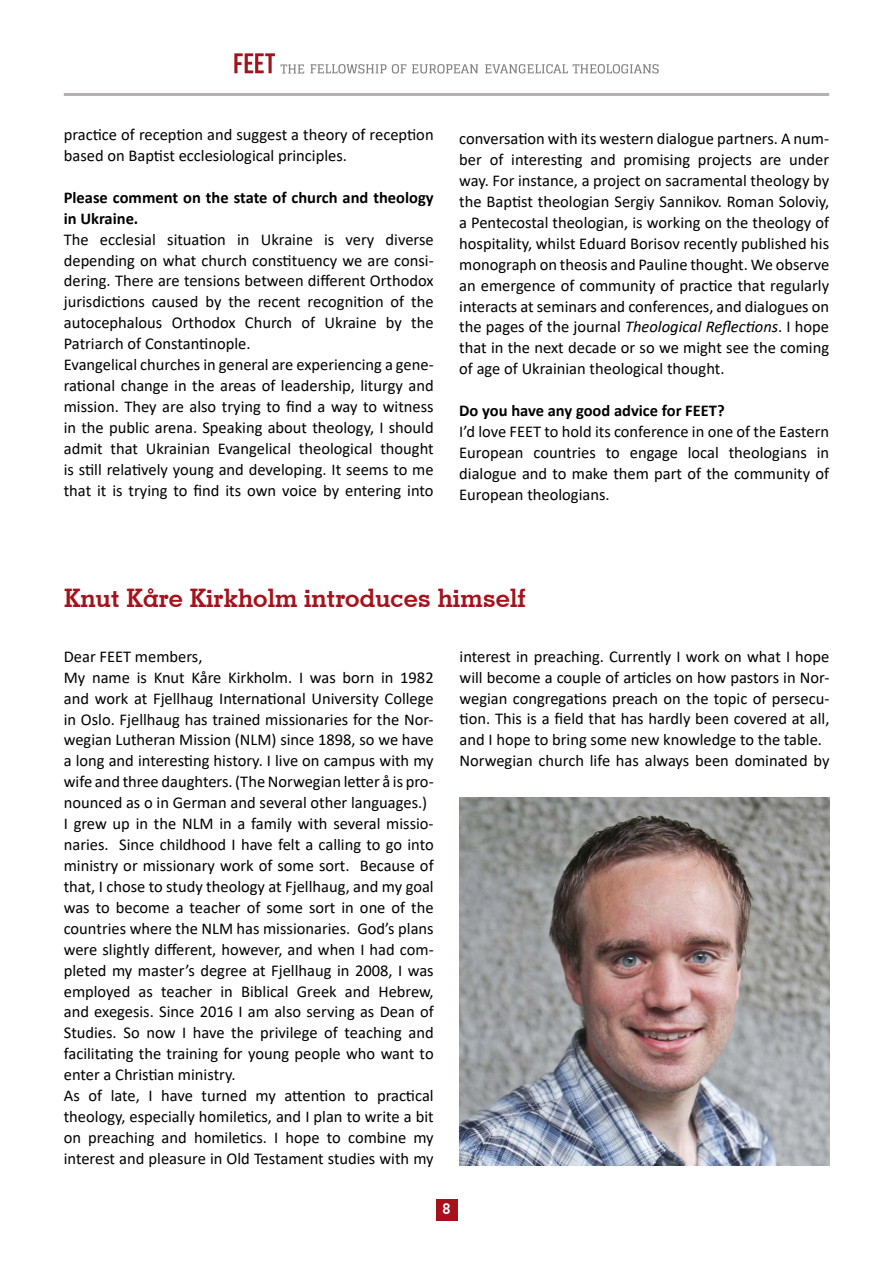
<style>
.page{position:relative;width:893px;height:1263px;background:#fff}
.page>*{position:absolute;margin:0;border:0;box-sizing:border-box;transform-origin:0 0}
.t1{font:700 25.5px "Geometric Slab 703 BT";color:#a5121c}
.t2{font:16.5px/20.9px "Calibri";color:#000}
.t3{font:700 16.5px/20.9px "Calibri";color:#000}
.t4{font:700 15px "Geometric Slab 703 BT";color:#fff}
.s1{font-style:italic}
</style>
<div class="page">
<hr style="left:64px;top:93px;width:765px;height:3px;background:#b5b1b0">
<div style="left:436px;top:1199px;width:21px;height:21px;background:#a5121c"></div>
<svg style="left:310px;top:64px;width:76px;height:10px"></svg>
<svg style="left:392px;top:64px;width:14px;height:10px"></svg>
<svg style="left:412px;top:64px;width:66px;height:10px"></svg>
<svg style="left:234px;top:53px;width:70px;height:21px"></svg>
<svg style="left:485px;top:64px;width:174px;height:10px"></svg>
<img style="left:460px;top:798px;width:369px;height:367px">
<p class="t2" style="left:64px;top:124px;width:371px">practice of reception and suggest a theory of reception based on Baptist ecclesiological principles.</p>
<p class="t3" style="left:64px;top:187px;width:371px">Please comment on the state of church and theology in Ukraine.</p>
<p class="t2" style="left:64px;top:228px;width:371px">The ecclesial situation in Ukraine is very diverse depending on what church constituency we are consi&shy;dering. There are tensions between different Orthodox jurisdictions caused by the recent recognition of the autocephalous Orthodox Church of Ukraine by the Patriarch of Constantinople.<br>Evangelical churches in general are experiencing a gene&shy;rational change in the areas of leadership, liturgy and mission. They are also trying to find a way to witness in the public arena. Speaking about theology, I should admit that Ukrainian Evangelical theological thought is still relatively young and developing. It seems to me that it is trying to find its own voice by entering into</p>
<p class="t2" style="left:459px;top:128px;width:371px;text-align:justify">conversation with its western dialogue partners. A num&shy;ber of interesting and promising projects are under way. For instance, a project on sacramental theology by the Baptist theologian Sergiy Sannikov. Roman Soloviy, a Pentecostal theologian, is working on the theology of hospitality, whilst Eduard Borisov recently published his monograph on theosis and Pauline thought. We observe an emergence of community of practice that regularly interacts at seminars and conferences, and dialogues on the pages of the journal <span class="s1">Theological Reflections</span>. I hope that in the next decade or so we might see the coming of age of Ukrainian theological thought.</p>
<p class="t3" style="left:459px;top:400px;width:267px">Do you have any good advice for FEET?</p>
<p class="t2" style="left:459px;top:421px;width:371px;text-align:justify">I’d love FEET to hold its conference in one of the Eastern European countries to engage local theologians in dialogue and to make them part of the community of European theologians.</p>
<h1 class="t1" style="left:64px;top:582px;width:463px">Knut Kåre Kirkholm introduces himself</h1>
<p class="t2" style="left:64px;top:645px;width:371px">Dear FEET members,<br>My name is Knut Kåre Kirkholm. I was born in 1982 and work at Fjellhaug International University College in Oslo. Fjellhaug has trained missionaries for the Nor&shy;wegian Lutheran Mission (NLM) since 1898, so we have a long and interesting history. I live on campus with my wife and three daughters. (The Norwegian letter å is pro&shy;nounced as o in German and several other languages.)<br>I grew up in the NLM in a family with several missio&shy;naries. Since childhood I have felt a calling to go into ministry or missionary work of some sort. Because of that, I chose to study theology at Fjellhaug, and my goal was to become a teacher of some sort in one of the countries where the NLM has missionaries. God’s plans were slightly different, however, and when I had com&shy;pleted my master’s degree at Fjellhaug in 2008, I was employed as teacher in Biblical Greek and Hebrew, and exegesis. Since 2016 I am also serving as Dean of Studies. So now I have the privilege of teaching and facilitating the training for young people who want to enter a Christian ministry.<br>As of late, I have turned my attention to practical theology, especially homiletics, and I plan to write a bit on preaching and homiletics. I hope to combine my interest and pleasure in Old Testament studies with my</p>
<p class="t2" style="left:460px;top:645px;width:371px">interest in preaching. Currently I work on what I hope will become a couple of articles on how pastors in Nor&shy;wegian congregations preach on the topic of persecu&shy;tion. This is a field that has hardly been covered at all, and I hope to bring some new knowledge to the table.<br>Norwegian church life has always been dominated by</p>
<p class="t4" style="left:442px;top:1199px;width:10px">8</p>
</div>
